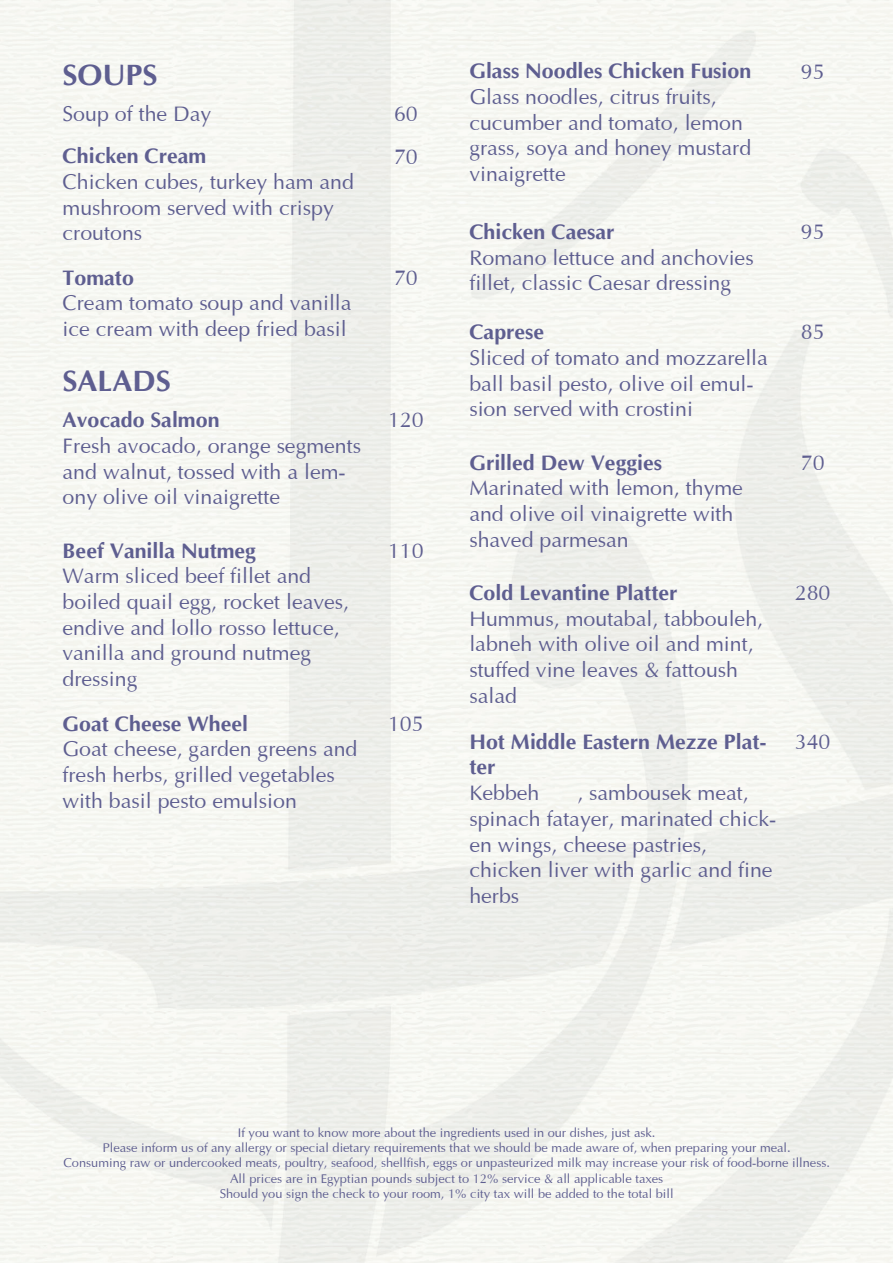
<style>
.page{position:relative;width:893px;height:1263px;background:#fff}
.page>*{position:absolute;margin:0;border:0;box-sizing:border-box;transform-origin:0 0}
.t1{font:700 30px "Optima";color:#5e5e90}
.t2{font:21.45px/25.7px "Optima";color:#5e5e90}
.t3{font:700 21.45px/25.7px "Optima";color:#5e5e90}
.t4{font:12.9px/15.5px "Optima";color:#5e5e90;text-align:center}
</style>
<div class="page">
<h1 class="t1" style="left:63px;top:58px;width:96px">SOUPS</h1>
<p class="t2" style="left:63px;top:99px;width:150px">Soup of the Day</p>
<p class="t2" style="left:394px;top:99px;width:25px">60</p>
<p class="t3" style="left:63px;top:144px;width:145px">Chicken Cream</p>
<p class="t2" style="left:63px;top:167px;width:293px">Chicken cubes, turkey ham and mushroom served with crispy croutons</p>
<p class="t2" style="left:394px;top:142px;width:25px">70</p>
<p class="t3" style="left:63px;top:265px;width:73px">Tomato</p>
<p class="t2" style="left:63px;top:289px;width:291px">Cream tomato soup and vanilla ice cream with deep fried basil</p>
<h1 class="t1" style="left:63px;top:364px;width:110px">SALADS</h1>
<p class="t3" style="left:63px;top:408px;width:159px">Avocado Salmon</p>
<p class="t2" style="left:63px;top:431px;width:300px">Fresh avocado, orange segments and walnut, tossed with a lem&shy;ony olive oil vinaigrette</p>
<p class="t3" style="left:63px;top:538px;width:195px">Beef Vanilla Nutmeg</p>
<p class="t2" style="left:63px;top:562px;width:288px">Warm sliced beef fillet and boiled quail egg, rocket leaves, endive and lollo rosso lettuce, vanilla and ground nutmeg dressing</p>
<p class="t3" style="left:63px;top:711px;width:187px">Goat Cheese Wheel</p>
<p class="t2" style="left:63px;top:734px;width:296px">Goat cheese, garden greens and fresh herbs, grilled vegetables with basil pesto emulsion</p>
<p class="t2" style="left:394px;top:263px;width:25px">70</p>
<p class="t2" style="left:388px;top:406px;width:37px">120</p>
<p class="t2" style="left:388px;top:536px;width:37px">110</p>
<p class="t2" style="left:388px;top:709px;width:37px">105</p>
<p class="t3" style="left:469px;top:59px;width:283px">Glass Noodles Chicken Fusion</p>
<p class="t2" style="left:469px;top:82px;width:283px">Glass noodles, citrus fruits, cucumber and tomato, lemon grass, soya and honey mustard vinaigrette</p>
<p class="t3" style="left:469px;top:220px;width:147px">Chicken Caesar</p>
<p class="t2" style="left:469px;top:243px;width:286px">Romano lettuce and anchovies fillet, classic Caesar dressing</p>
<p class="t3" style="left:469px;top:320px;width:76px">Caprese</p>
<p class="t2" style="left:469px;top:343px;width:300px">Sliced of tomato and mozzarella ball basil pesto, olive oil emul&shy;sion served with crostini</p>
<p class="t3" style="left:469px;top:450px;width:194px">Grilled Dew Veggies</p>
<p class="t2" style="left:469px;top:474px;width:275px">Marinated with lemon, thyme and olive oil vinaigrette with shaved parmesan</p>
<p class="t3" style="left:469px;top:581px;width:210px">Cold Levantine Platter</p>
<p class="t2" style="left:469px;top:604px;width:295px">Hummus, moutabal, tabbouleh, labneh with olive oil and mint, stuffed vine leaves &amp; fattoush salad</p>
<p class="t3" style="left:469px;top:729px;width:299px">Hot Middle Eastern Mezze Plat&shy;ter</p>
<p class="t2" style="left:469px;top:778px;width:72px">Kebbeh</p>
<p class="t2" style="left:469px;top:778px;width:308px;text-indent:108px">, sambousek meat, spinach fatayer, marinated chick&shy;en wings, cheese pastries, chicken liver with garlic and fine herbs</p>
<p class="t2" style="left:801px;top:57px;width:25px">95</p>
<p class="t2" style="left:801px;top:218px;width:25px">95</p>
<p class="t2" style="left:801px;top:318px;width:25px">85</p>
<p class="t2" style="left:801px;top:448px;width:25px">70</p>
<p class="t2" style="left:795px;top:579px;width:37px">280</p>
<p class="t2" style="left:795px;top:727px;width:37px">340</p>
<p class="t4" style="left:63px;top:1123px;width:768px">If you want to know more about the ingredients used in our dishes, just ask.<br>Please inform us of any allergy or special dietary requirements that we should be made aware of, when preparing your meal.<br>Consuming raw or undercooked meats, poultry, seafood, shellfish, eggs or unpasteurized milk may increase your risk of food-borne illness.<br>All prices are in Egyptian pounds subject to 12% service &amp; all applicable taxes<br>Should you sign the check to your room, 1% city tax will be added to the total bill</p>
</div>
